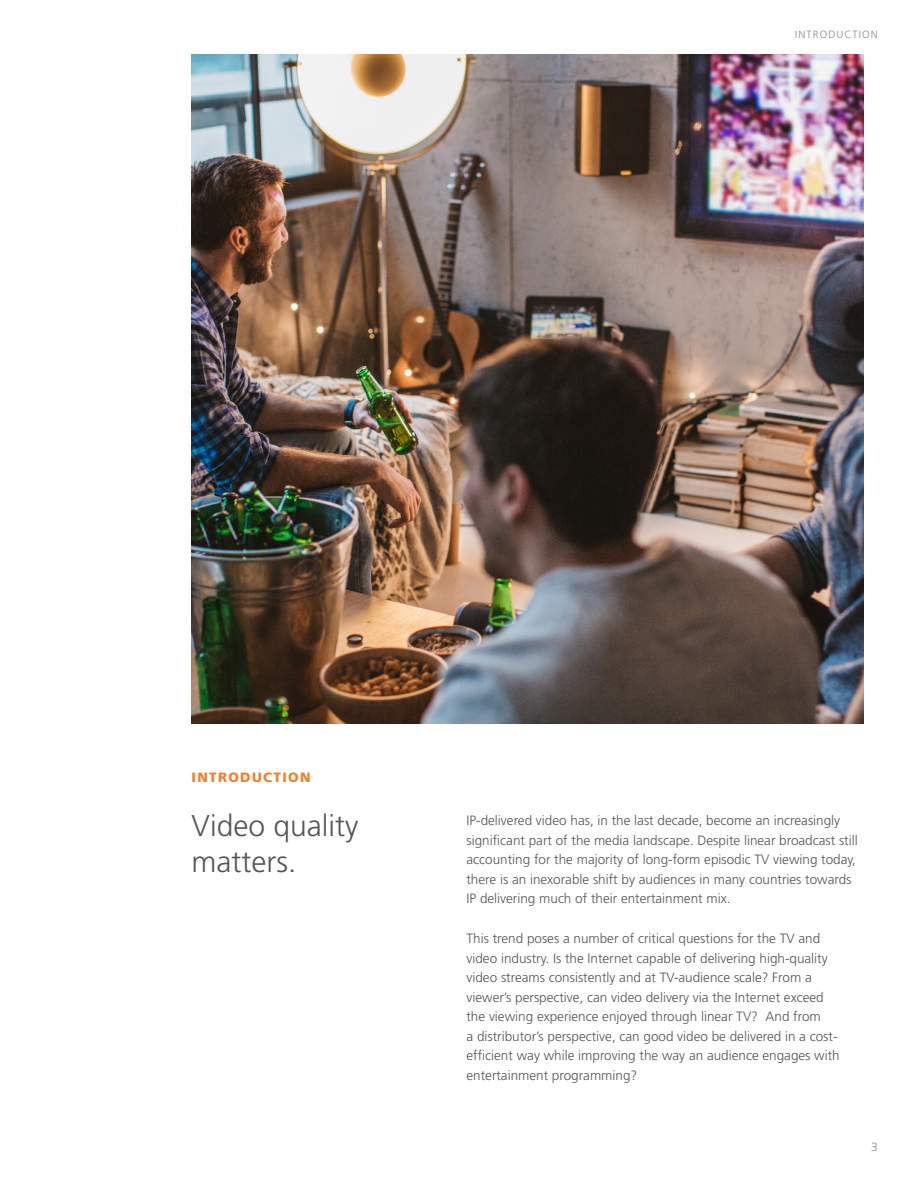
<style>
.page{position:relative;width:918px;height:1188px;background:#fff}
.page>*{position:absolute;margin:0;border:0;box-sizing:border-box;transform-origin:0 0}
.t1{font:300 30px/36px "Frutiger";color:#54555a}
.t2{font:300 13.5px/19.5px "Frutiger";color:#54555a}
.t3{font:900 13.5px "Frutiger";letter-spacing:.1em;color:#f47f2b}
.t4{font:300 12px "Frutiger";color:#8a8a8e}
.t5{font:300 10.5px "Frutiger";letter-spacing:.1em;color:#8a8a8e}
</style>
<div class="page">
<img style="left:192px;top:54px;width:672px;height:669px">
<p class="t5" style="left:795px;top:28px;width:84px">INTRODUCTION</p>
<p class="t3" style="left:192px;top:770px;width:121px">INTRODUCTION</p>
<p class="t1" style="left:192px;top:809px;width:168px">Video quality matters.</p>
<p class="t2" style="left:466px;top:811px;width:393px">IP-delivered video has, in the last decade, become an increasingly significant part of the media landscape. Despite linear broadcast still accounting for the majority of long-form episodic TV viewing today, there is an inexorable shift by audiences in many countries towards IP delivering much of their entertainment mix.</p>
<p class="t2" style="left:466px;top:929px;width:375px">This trend poses a number of critical questions for the TV and video industry. Is the Internet capable of delivering high-quality video streams consistently and at TV-audience scale? From a viewer’s perspective, can video delivery via the Internet exceed the viewing experience enjoyed through linear TV? And from<br>a distributor’s perspective, can good video be delivered in a cost&shy;efficient way while improving the way an audience engages with entertainment programming?</p>
<p class="t4" style="left:871px;top:1140px;width:8px">3</p>
</div>
